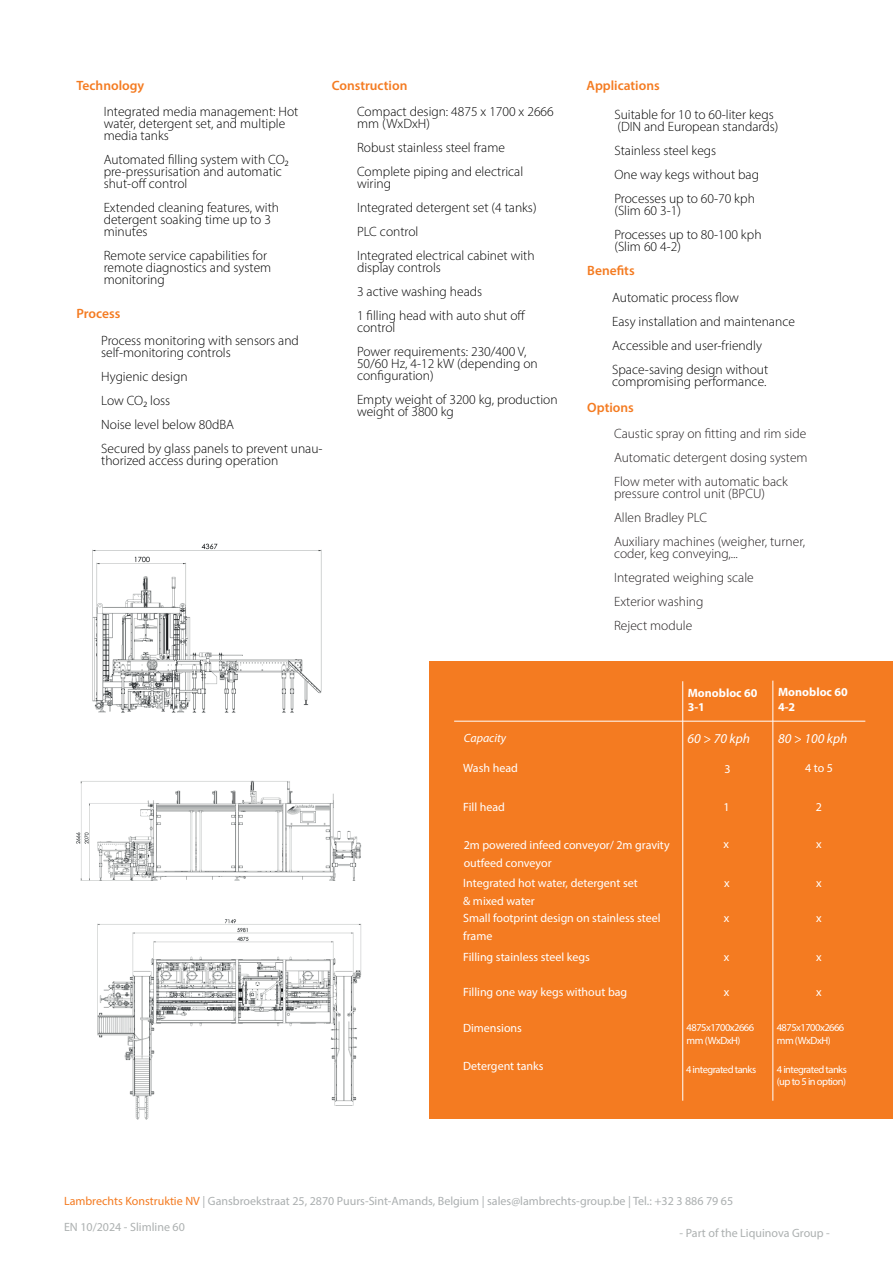
<style>
.page{position:relative;width:893px;height:1263px;background:#fff}
.page>*{position:absolute;margin:0;border:0;box-sizing:border-box;transform-origin:0 0}
.t1{font:300 13.5px/12px "Myriad Pro";color:#000001}
.t2{font:300 13.5px/12px "Myriad Pro";color:#231f20}
.t3{font:600 13.5px "Myriad Pro";color:#f47b21}
.t4{font:italic 13.5px "Myriad Pro";color:#fff}
.t5{font:12px/18px "Myriad Pro";color:#fff}
.t6{font:12px "Myriad Pro";color:#abafb0}
.t7{font:12px "Myriad Pro";color:#adb1b1}
.t8{font:700 12px/14.4px "Myriad Pro";color:#fff}
.t9{font:italic 12px "Myriad Pro";color:#fff}
.t10{font:10.5px/12.6px "Myriad Pro";letter-spacing:-.05em;color:#fff}
.s1{color:#f47b21}
</style>
<div class="page">
<img style="left:76px;top:780px;width:286px;height:340px">
<img style="left:92px;top:543px;width:230px;height:170px">
<div style="left:429px;top:661px;width:464px;height:458px;background:#f47b21"></div>
<hr style="left:682px;top:681px;width:1px;height:420px;background:#fff">
<hr style="left:773px;top:681px;width:1px;height:420px;background:#fff">
<hr style="left:454px;top:721px;width:411px;height:1px;background:#fff">
<p class="t3" style="left:77px;top:77px;width:69px">Technology</p>
<p class="t3" style="left:586px;top:77px;width:75px">Applications</p>
<p class="t3" style="left:332px;top:77px;width:77px">Construction</p>
<p class="t1" style="left:104px;top:106px;width:196px">Integrated media management: Hot water, detergent set, and multiple media tanks</p>
<p class="t1" style="left:104px;top:154px;width:186px">Automated filling system with CO₂ pre-pressurisation and automatic shut-off control</p>
<p class="t1" style="left:104px;top:202px;width:177px">Extended cleaning features, with</p>
<p class="t1" style="left:104px;top:214px;width:169px">detergent soaking time up to 3 minutes</p>
<p class="t1" style="left:104px;top:250px;width:169px">Remote service capabilities for remote diagnostics and system monitoring</p>
<p class="t3" style="left:77px;top:305px;width:45px">Process</p>
<p class="t1" style="left:101px;top:335px;width:199px">Process monitoring with sensors and self-monitoring controls</p>
<p class="t1" style="left:101px;top:371px;width:88px">Hygienic design</p>
<p class="t1" style="left:101px;top:395px;width:71px">Low CO₂ loss</p>
<p class="t1" style="left:101px;top:419px;width:134px">Noise level below 80dBA</p>
<p class="t1" style="left:101px;top:443px;width:223px">Secured by glass panels to prevent unau&shy;thorized access during operation</p>
<p class="t1" style="left:357px;top:106px;width:198px">Compact design: 4875 x 1700 x 2666 mm (WxDxH)</p>
<p class="t1" style="left:357px;top:142px;width:149px">Robust stainless steel frame</p>
<p class="t1" style="left:357px;top:166px;width:168px">Complete piping and electrical wiring</p>
<p class="t1" style="left:357px;top:202px;width:181px">Integrated detergent set (4 tanks)</p>
<p class="t1" style="left:357px;top:226px;width:63px">PLC control</p>
<p class="t1" style="left:357px;top:250px;width:179px">Integrated electrical cabinet with display controls</p>
<p class="t1" style="left:357px;top:286px;width:127px">3 active washing heads</p>
<p class="t1" style="left:357px;top:310px;width:170px">1 filling head with auto shut off control</p>
<p class="t1" style="left:357px;top:346px;width:182px">Power requirements: 230/400 V,<br>50/60 Hz, 4-12 kW (depending on configuration)</p>
<p class="t1" style="left:357px;top:394px;width:202px">Empty weight of 3200 kg, production weight of 3800 kg</p>
<p class="t1" style="left:614px;top:108px;width:161px">Suitable for 10 to 60-liter kegs</p>
<p class="t1" style="left:617px;top:120px;width:162px">(DIN and European standards)</p>
<p class="t1" style="left:614px;top:144px;width:103px">Stainless steel kegs</p>
<p class="t1" style="left:614px;top:168px;width:146px">One way kegs without bag</p>
<p class="t1" style="left:614px;top:192px;width:142px">Processes up to 60-70 kph</p>
<p class="t1" style="left:614px;top:204px;width:68px">(Slim 60 3-1)</p>
<p class="t1" style="left:614px;top:228px;width:149px">Processes up to 80-100 kph</p>
<p class="t1" style="left:614px;top:240px;width:68px">(Slim 60 4-2)</p>
<p class="t3" style="left:587px;top:262px;width:49px">Benefits</p>
<p class="t1" style="left:612px;top:292px;width:128px">Automatic process flow</p>
<p class="t1" style="left:612px;top:316px;width:184px">Easy installation and maintenance</p>
<p class="t1" style="left:612px;top:340px;width:151px">Accessible and user-friendly</p>
<p class="t1" style="left:612px;top:364px;width:158px">Space-saving design without</p>
<p class="t1" style="left:612px;top:376px;width:156px">compromising performance.</p>
<p class="t2" style="left:614px;top:428px;width:194px">Caustic spray on fitting and rim side</p>
<p class="t2" style="left:614px;top:452px;width:195px">Automatic detergent dosing system</p>
<p class="t2" style="left:614px;top:476px;width:175px">Flow meter with automatic back pressure control unit (BPCU)</p>
<p class="t2" style="left:614px;top:512px;width:94px">Allen Bradley PLC</p>
<p class="t2" style="left:614px;top:536px;width:193px">Auxiliary machines (weigher, turner, coder, keg conveying,...</p>
<p class="t2" style="left:614px;top:572px;width:141px">Integrated weighing scale</p>
<p class="t2" style="left:614px;top:596px;width:91px">Exterior washing</p>
<p class="t2" style="left:614px;top:620px;width:80px">Reject module</p>
<p class="t3" style="left:587px;top:399px;width:48px">Options</p>
<p class="t8" style="left:688px;top:685px;width:71px">Monobloc 60<br>3-1</p>
<p class="t8" style="left:778px;top:685px;width:71px">Monobloc 60<br>4-2</p>
<p class="t9" style="left:464px;top:730px;width:44px">Capacity</p>
<p class="t4" style="left:687px;top:730px;width:64px">60 &gt; 70 kph</p>
<p class="t4" style="left:778px;top:730px;width:71px">80 &gt; 100 kph</p>
<p class="t5" style="left:463px;top:759px;width:56px">Wash head</p>
<p class="t5" style="left:463px;top:798px;width:43px">Fill head</p>
<p class="t5" style="left:464px;top:836px;width:208px">2m powered infeed conveyor/ 2m gravity outfeed conveyor</p>
<p class="t5" style="left:463px;top:874px;width:176px">Integrated hot water, detergent set &amp; mixed water</p>
<p class="t5" style="left:463px;top:909px;width:199px">Small footprint design on stainless steel frame</p>
<p class="t5" style="left:805px;top:759px;width:29px">4 to 5</p>
<p class="t5" style="left:724px;top:760px;width:8px">3</p>
<p class="t5" style="left:724px;top:798px;width:8px">1</p>
<p class="t5" style="left:816px;top:798px;width:8px">2</p>
<p class="t5" style="left:724px;top:835px;width:7px">x</p>
<p class="t5" style="left:816px;top:835px;width:7px">x</p>
<p class="t5" style="left:724px;top:874px;width:7px">x</p>
<p class="t5" style="left:816px;top:874px;width:7px">x</p>
<p class="t5" style="left:816px;top:909px;width:7px">x</p>
<p class="t5" style="left:816px;top:948px;width:7px">x</p>
<p class="t5" style="left:816px;top:983px;width:7px">x</p>
<p class="t5" style="left:724px;top:909px;width:7px">x</p>
<p class="t5" style="left:724px;top:948px;width:7px">x</p>
<p class="t5" style="left:724px;top:983px;width:7px">x</p>
<p class="t5" style="left:463px;top:948px;width:128px">Filling stainless steel kegs</p>
<p class="t5" style="left:463px;top:983px;width:166px">Filling one way kegs without bag</p>
<p class="t5" style="left:463px;top:1019px;width:60px">Dimensions</p>
<p class="t10" style="left:687px;top:1021px;width:69px">4875x1700x2666 mm (WxDxH)</p>
<p class="t10" style="left:777px;top:1021px;width:69px">4875x1700x2666 mm (WxDxH)</p>
<p class="t5" style="left:463px;top:1057px;width:82px">Detergent tanks</p>
<p class="t10" style="left:686px;top:1063px;width:72px">4 integrated tanks</p>
<p class="t10" style="left:777px;top:1063px;width:72px">4 integrated tanks (up to 5 in option)</p>
<p class="t6" style="left:64px;top:1193px;width:671px"><span class="s1">Lambrechts Konstruktie NV</span> | Gansbroekstraat 25, 2870 Puurs-Sint-Amands, Belgium | sales@lambrechts-group.be | Tel.: +32 3 886 79 65</p>
<p class="t7" style="left:64px;top:1219px;width:122px">EN 10/2024 - Slimline 60</p>
<p class="t7" style="left:680px;top:1226px;width:152px">- Part of the Liquinova Group -</p>
</div>
